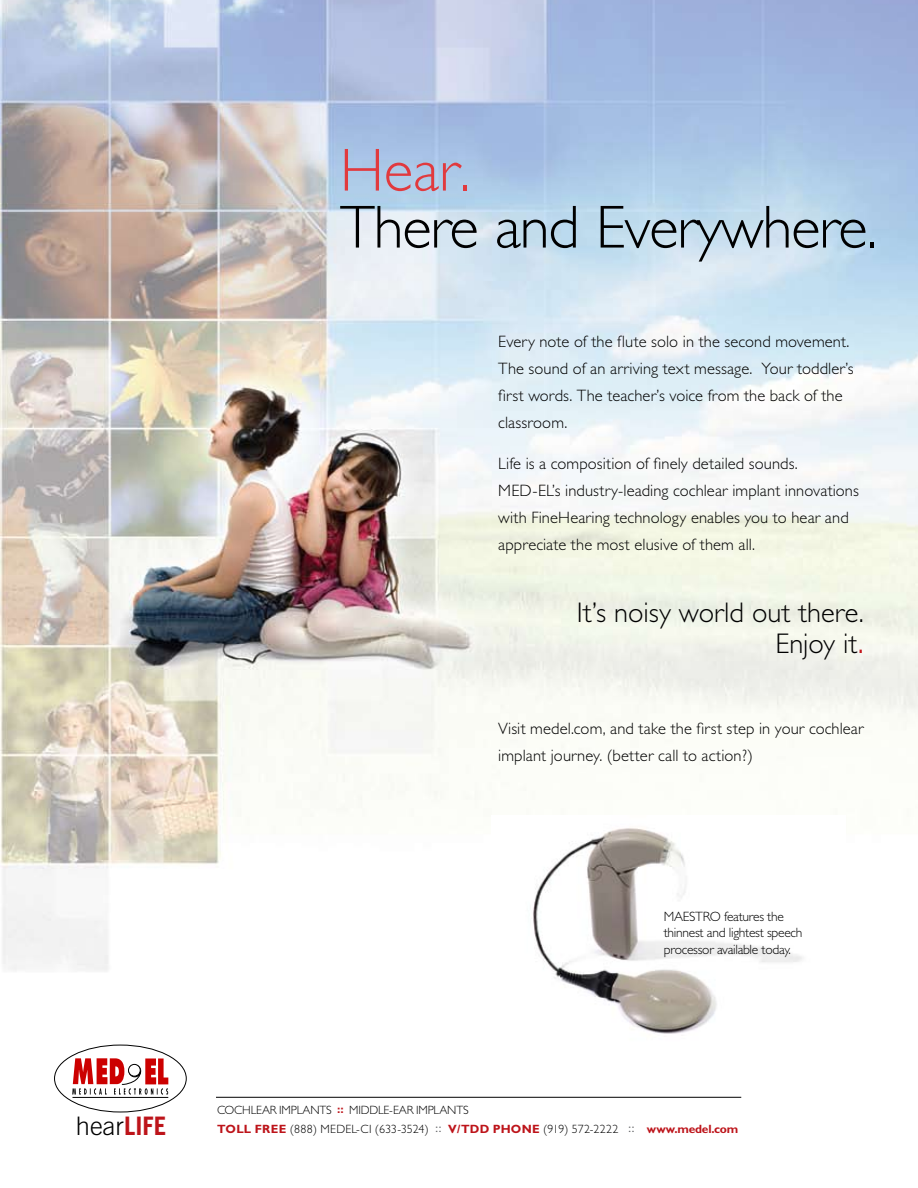
<style>
.page{position:relative;width:918px;height:1188px;background:#fff}
.page>*{position:absolute;margin:0;border:0;box-sizing:border-box;transform-origin:0 0}
.t1{font:300 61.05px "Gill Sans";letter-spacing:-.02em;color:#000}
.t2{font:300 61.05px "Gill Sans";color:#e13a3e}
.t3{font:300 28.5px/31.5px "Gill Sans";color:#000;text-align:right}
.t4{font:300 25.5px "Trade Gothic";color:#000}
.t5{font:300 16.5px/27px "Gill Sans";letter-spacing:.005em;color:#000}
.t6{font:300 13.5px/16.5px "Gill Sans";letter-spacing:-.02em;color:#000}
.t7{font:300 12px/18.8px "Gill Sans";letter-spacing:-.01em;color:#000}
.s1{font-size:34.5px;color:#c4161c}
.s2{font-weight:700;color:#bd141a}
.s3{font-family:"Trade Gothic";font-weight:700;color:#bd141a}
.s4{font-weight:400;color:#636467}
</style>
<div class="page">
<img style="left:0;top:0;width:918px;height:1113px">
<hr style="left:216px;top:1097px;width:525px;height:1px;background:#000">
<div style="left:55px;top:1045px;width:131px;height:67px;background:#fff;border-radius:50%"></div>
<svg style="left:72px;top:1058px;width:97px;height:37px"></svg>
<hr style="left:72px;top:1097px;width:96px;height:1px;background:#000">
<img style="left:491px;top:815px;width:355px;height:237px">
<h1 class="t2" style="left:340px;top:136px;width:132px">Hear.</h1>
<h1 class="t1" style="left:340px;top:193px;width:539px">There and Everywhere.</h1>
<p class="t5" style="left:498px;top:329px;width:357px">Every note of the flute solo in the second movement.<br>The sound of an arriving text message. Your toddler’s first words. The teacher’s voice from the back of the classroom.</p>
<p class="t5" style="left:498px;top:450px;width:362px">Life is a composition of finely detailed sounds.<br>MED-EL’s industry-leading cochlear implant innovations with FineHearing technology enables you to hear and appreciate the most elusive of them all.</p>
<h2 class="t3" style="left:577px;top:597px;width:289px">It’s noisy world out there.<br>Enjoy it<span class="s1">.</span></h2>
<p class="t5" style="left:498px;top:716px;width:367px">Visit medel.com, and take the first step in your cochlear implant journey. (better call to action?)</p>
<p class="t6" style="left:664px;top:908px;width:140px">MAESTRO features the thinnest and lightest speech processor available today.</p>
<h3 class="t4" style="left:76px;top:1111px;width:92px">hear<span class="s2">LIFE</span></h3>
<p class="t7" style="left:217px;top:1101px;width:523px">COCHLEAR IMPLANTS <span class="s3">::</span> Middle-Ear Implants<br><span class="s2">TOLL FREE</span> (888) MEDEL-CI (633-3524) <span class="s4">::</span> <span class="s2">V/TDD PHONE</span> (919) 572-2222 <span class="s4">::</span> <span class="s2">www.medel.com</span></p>
</div>
